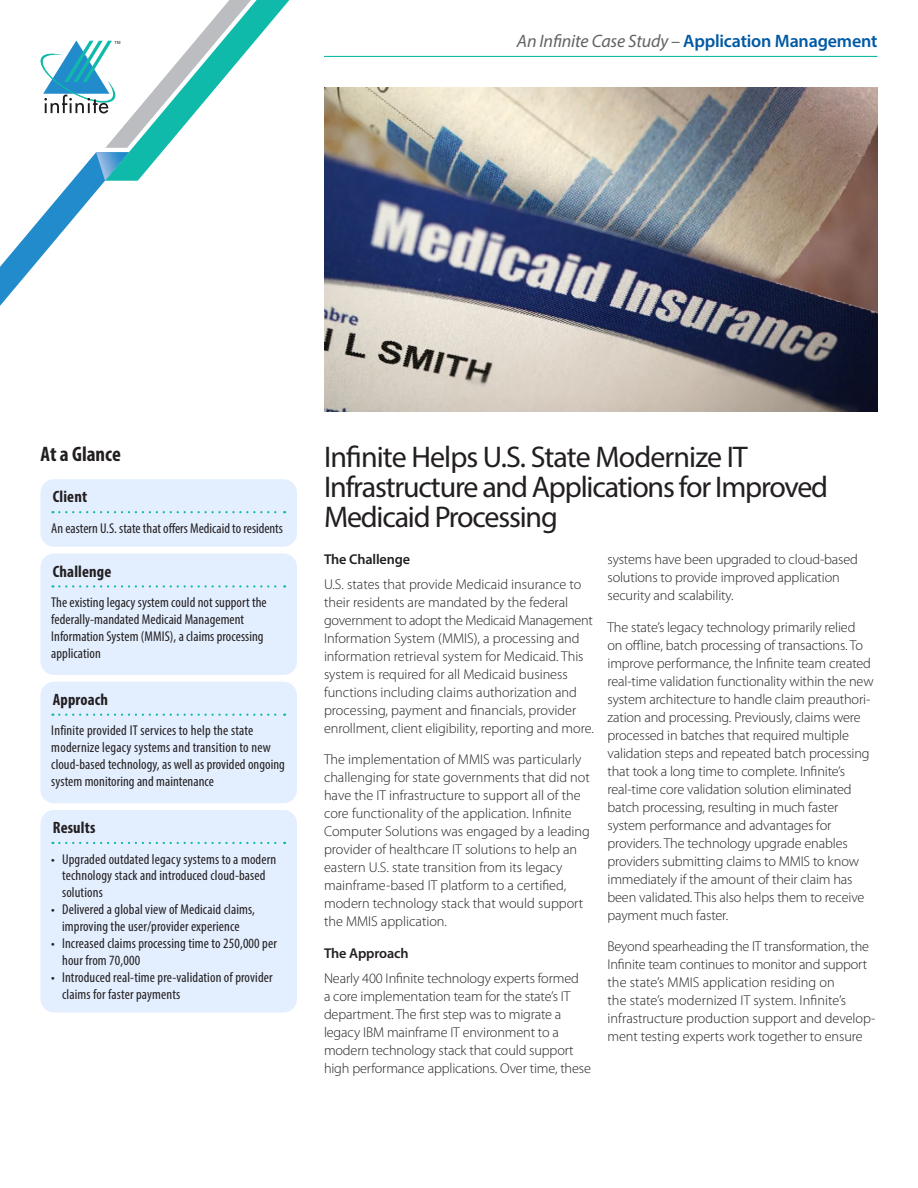
<style>
.page{position:relative;width:918px;height:1188px;background:#fff}
.page>*{position:absolute;margin:0;border:0;box-sizing:border-box;transform-origin:0 0}
.t1{font:30px/30px "Myriad Pro";letter-spacing:-.04em;color:#231f20}
.t2{font:700 condensed 21px "Myriad Pro";color:#231f20}
.t3{font:600 18px "Myriad Pro";letter-spacing:-.01em;color:#0059a4}
.t4{font:700 condensed 16.5px "Myriad Pro";letter-spacing:.01em;color:#231f20}
.t5{font:300 14.25px/18px "Myriad Pro";letter-spacing:-.01em;color:#231f20}
.t6{font:condensed 14.25px/16.8px "Myriad Pro";letter-spacing:.01em;color:#231f20}
.t7{font:600 14.25px "Myriad Pro";letter-spacing:-.01em;color:#231f20}
.t8{font:4.2px "Arial";color:#201d1e}
.s1{font-weight:400;font-style:italic;color:#636366}
</style>
<div class="page">
<img style="left:324px;top:88px;width:554px;height:324px">
<div style="left:40px;top:479px;width:257px;height:68px;background:#e3eeff;border-radius:14px"></div>
<svg style="left:59px;top:511px;width:226px;height:2px"></svg>
<div style="left:40px;top:554px;width:257px;height:121px;background:#e3eeff;border-radius:14px"></div>
<svg style="left:59px;top:585px;width:226px;height:3px"></svg>
<div style="left:40px;top:682px;width:257px;height:121px;background:#e3eeff;border-radius:14px"></div>
<svg style="left:59px;top:714px;width:226px;height:2px"></svg>
<div style="left:40px;top:810px;width:257px;height:202px;background:#e3eeff;border-radius:14px"></div>
<svg style="left:59px;top:842px;width:226px;height:2px"></svg>
<svg style="left:0;top:0;width:289px;height:306px"></svg>
<hr style="left:324px;top:56px;width:554px;height:1px;background:#10baaa">
<p class="t8" style="left:115px;top:40px;width:8px">TM</p>
<p class="t3" style="left:517px;top:30px;width:362px"><span class="s1">An Infinite Case Study –</span> Application Management</p>
<p class="t2" style="left:40px;top:441px;width:82px">At a Glance</p>
<p class="t4" style="left:53px;top:487px;width:36px">Client</p>
<p class="t6" style="left:51px;top:520px;width:233px">An eastern U.S. state that offers Medicaid to residents</p>
<p class="t4" style="left:53px;top:561px;width:60px">Challenge</p>
<p class="t6" style="left:51px;top:594px;width:217px">The existing legacy system could not support the federally-mandated Medicaid Management Information System (MMIS), a claims processing application</p>
<p class="t4" style="left:53px;top:689px;width:57px">Approach</p>
<p class="t6" style="left:51px;top:722px;width:235px">Infinite provided IT services to help the state modernize legacy systems and transition to new cloud-based technology, as well as provided ongoing system monitoring and maintenance</p>
<p class="t4" style="left:53px;top:817px;width:44px">Results</p>
<p class="t6" style="left:62px;top:850px;width:216px;text-indent:-11px">• Upgraded outdated legacy systems to a modern technology stack and introduced cloud-based solutions</p>
<p class="t6" style="left:51px;top:901px;width:205px;text-align:center">• Delivered a global view of Medicaid claims, improving the user/provider experience</p>
<p class="t6" style="left:62px;top:935px;width:216px;text-indent:-11px">• Increased claims processing time to 250,000 per hour from 70,000</p>
<p class="t6" style="left:62px;top:968px;width:212px;text-indent:-11px">• Introduced real-time pre-validation of provider claims for faster payments</p>
<p class="t1" style="left:324px;top:441px;width:506px">Infinite Helps U.S. State Modernize IT<br>Infrastructure and Applications for Improved<br>Medicaid Processing</p>
<p class="t7" style="left:324px;top:550px;width:88px">The Challenge</p>
<p class="t5" style="left:324px;top:575px;width:271px">U.S. states that provide Medicaid insurance to their residents are mandated by the federal government to adopt the Medicaid Management Information System (MMIS), a processing and information retrieval system for Medicaid. This system is required for all Medicaid business functions including claims authorization and processing, payment and financials, provider enrollment, client eligibility, reporting and more.</p>
<p class="t5" style="left:324px;top:751px;width:267px">The implementation of MMIS was particularly challenging for state governments that did not have the IT infrastructure to support all of the core functionality of the application. Infinite Computer Solutions was engaged by a leading provider of healthcare IT solutions to help an eastern U.S. state transition from its legacy mainframe-based IT platform to a certified, modern technology stack that would support the MMIS application.</p>
<p class="t7" style="left:324px;top:944px;width:86px">The Approach</p>
<p class="t5" style="left:324px;top:969px;width:268px">Nearly 400 Infinite technology experts formed<br>a core implementation team for the state’s IT department. The first step was to migrate a legacy IBM mainframe IT environment to a modern technology stack that could support high performance applications. Over time, these</p>
<p class="t5" style="left:608px;top:550px;width:252px">systems have been upgraded to cloud-based solutions to provide improved application security and scalability.</p>
<p class="t5" style="left:608px;top:618px;width:268px">The state’s legacy technology primarily relied on offline, batch processing of transactions. To improve performance, the Infinite team created real-time validation functionality within the new system architecture to handle claim preauthori&shy;zation and processing. Previously, claims were processed in batches that required multiple validation steps and repeated batch processing that took a long time to complete. Infinite’s real-time core validation solution eliminated batch processing, resulting in much faster system performance and advantages for providers. The technology upgrade enables providers submitting claims to MMIS to know immediately if the amount of their claim has been validated. This also helps them to receive payment much faster.</p>
<p class="t5" style="left:608px;top:937px;width:269px">Beyond spearheading the IT transformation, the Infinite team continues to monitor and support the state’s MMIS application residing on<br>the state’s modernized IT system. Infinite’s infrastructure production support and develop&shy;ment testing experts work together to ensure</p>
</div>
